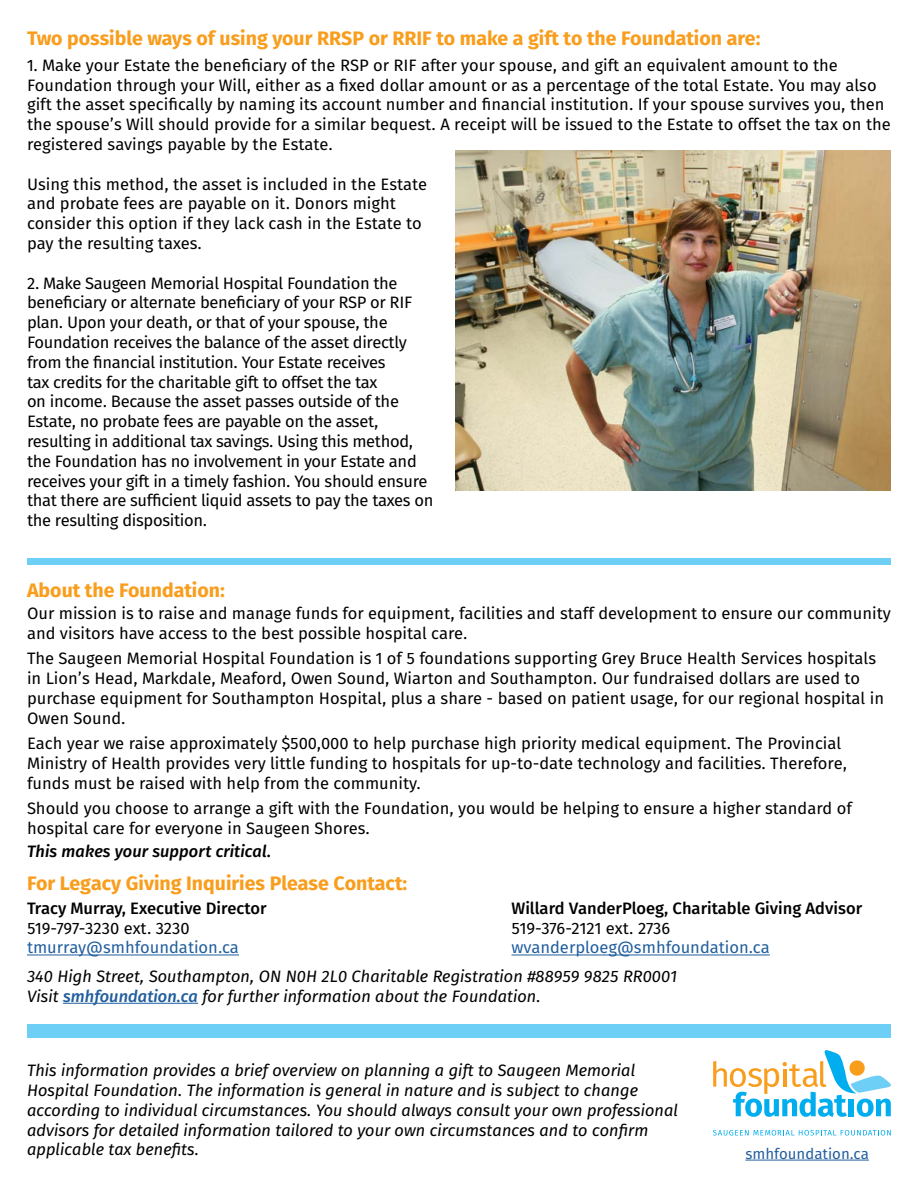
<style>
.page{position:relative;width:918px;height:1188px;background:#fff}
.page>*{position:absolute;margin:0;border:0;box-sizing:border-box;transform-origin:0 0}
.t1{font:700 19.5px "Fira Sans OT";color:#f99d1c}
.t2{font:16.5px/19.8px "Fira Sans OT";color:#000}
.t3{font:16.5px/19.8px "Fira Sans OT";letter-spacing:-.02em;color:#000}
.t4{font:italic 16.5px/19.8px "Fira Sans OT";color:#000}
.t5{font:16.5px "Fira Sans OT Medium";color:#000}
.t6{font:16.5px "Fira Sans OT";color:#215e9e}
.t7{font:italic 16.5px "Fira Sans OT Medium";color:#000}
.t8{font:15px "Fira Sans OT";color:#215e9e}
.s1{font-family:"Fira Sans OT Medium";color:#215e9e}
</style>
<div class="page">
<svg style="left:713px;top:1130px;width:178px;height:6px"></svg>
<svg style="left:713px;top:1050px;width:178px;height:67px"></svg>
<hr style="left:27px;top:955px;width:212px;height:1px;background:#215e9e">
<hr style="left:512px;top:955px;width:258px;height:1px;background:#215e9e">
<hr style="left:63px;top:1003px;width:135px;height:1px;background:#215e9e">
<div style="left:27px;top:1024px;width:864px;height:14px;background:#6dcff6"></div>
<hr style="left:745px;top:1160px;width:124px;height:1px;background:#215e9e">
<div style="left:27px;top:559px;width:864px;height:6px;background:#6dcff6"></div>
<img style="left:455px;top:150px;width:436px;height:340px">
<p class="t1" style="left:27px;top:25px;width:735px">Two possible ways of using your RRSP or RRIF to make a gift to the Foundation are:</p>
<p class="t2" style="left:27px;top:56px;width:865px">1. Make your Estate the beneficiary of the RSP or RIF after your spouse, and gift an equivalent amount to the Foundation through your Will, either as a fixed dollar amount or as a percentage of the total Estate. You may also gift the asset specifically by naming its account number and financial institution. If your spouse survives you, then the spouse’s Will should provide for a similar bequest. A receipt will be issued to the Estate to offset the tax on the registered savings payable by the Estate.</p>
<p class="t2" style="left:27px;top:175px;width:402px">Using this method, the asset is included in the Estate and probate fees are payable on it. Donors might consider this option if they lack cash in the Estate to pay the resulting taxes.</p>
<p class="t3" style="left:27px;top:274px;width:408px">2. Make Saugeen Memorial Hospital Foundation the beneficiary or alternate beneficiary of your RSP or RIF plan. Upon your death, or that of your spouse, the Foundation receives the balance of the asset directly from the financial institution. Your Estate receives<br>tax credits for the charitable gift to offset the tax<br>on income. Because the asset passes outside of the Estate, no probate fees are payable on the asset, resulting in additional tax savings. Using this method, the Foundation has no involvement in your Estate and receives your gift in a timely fashion. You should ensure that there are sufficient liquid assets to pay the taxes on the resulting disposition.</p>
<p class="t1" style="left:27px;top:576px;width:199px">About the Foundation:</p>
<p class="t2" style="left:27px;top:605px;width:865px">Our mission is to raise and manage funds for equipment, facilities and staff development to ensure our community and visitors have access to the best possible hospital care.</p>
<p class="t2" style="left:27px;top:650px;width:859px">The Saugeen Memorial Hospital Foundation is 1 of 5 foundations supporting Grey Bruce Health Services hospitals in Lion’s Head, Markdale, Meaford, Owen Sound, Wiarton and Southampton. Our fundraised dollars are used to purchase equipment for Southampton Hospital, plus a share - based on patient usage, for our regional hospital in Owen Sound.</p>
<p class="t2" style="left:27px;top:735px;width:822px">Each year we raise approximately $500,000 to help purchase high priority medical equipment. The Provincial<br>Ministry of Health provides very little funding to hospitals for up-to-date technology and facilities. Therefore, funds must be raised with help from the community.</p>
<p class="t2" style="left:27px;top:800px;width:826px">Should you choose to arrange a gift with the Foundation, you would be helping to ensure a higher standard of hospital care for everyone in Saugeen Shores.</p>
<p class="t7" style="left:27px;top:839px;width:246px">This makes your support critical.</p>
<p class="t1" style="left:27px;top:869px;width:382px">For Legacy Giving Inquiries Please Contact:</p>
<p class="t5" style="left:27px;top:896px;width:241px">Tracy Murray, Executive Director</p>
<p class="t5" style="left:512px;top:896px;width:352px">Willard VanderPloeg, Charitable Giving Advisor</p>
<p class="t2" style="left:27px;top:919px;width:164px">519-797-3230 ext. 3230</p>
<p class="t2" style="left:512px;top:919px;width:160px">519-376-2121 ext. 2736</p>
<p class="t6" style="left:27px;top:936px;width:214px">tmurray@smhfoundation.ca</p>
<p class="t6" style="left:512px;top:936px;width:260px">wvanderploeg@smhfoundation.ca</p>
<p class="t4" style="left:27px;top:967px;width:652px">340 High Street, Southampton, ON N0H 2L0 Charitable Registration #88959 9825 RR0001<br>Visit <span class="s1">smhfoundation.ca</span> for further information about the Foundation.</p>
<p class="t4" style="left:27px;top:1062px;width:653px">This information provides a brief overview on planning a gift to Saugeen Memorial Hospital Foundation. The information is general in nature and is subject to change according to individual circumstances. You should always consult your own professional advisors for detailed information tailored to your own circumstances and to confirm applicable tax benefits.</p>
<p class="t8" style="left:745px;top:1143px;width:125px">smhfoundation.ca</p>
</div>
